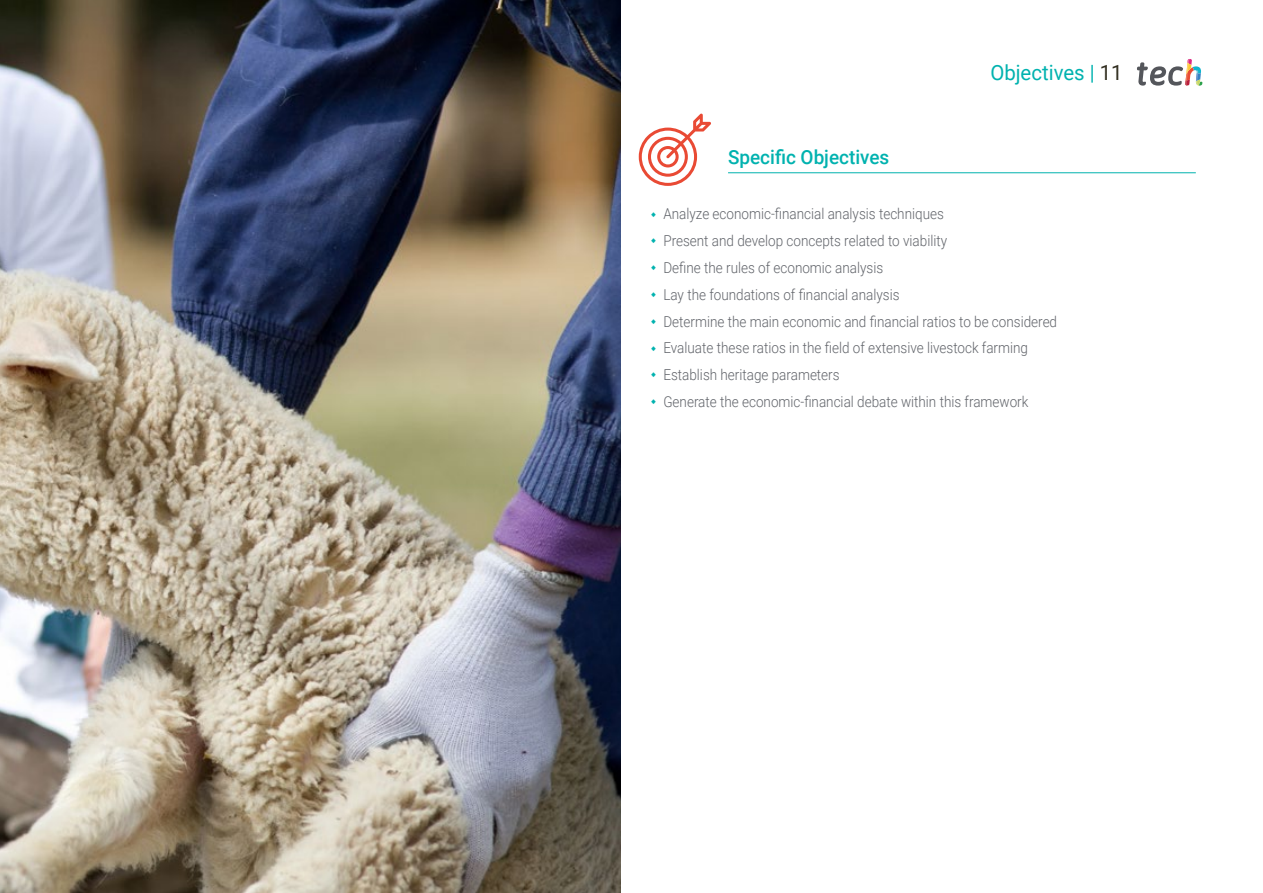
<style>
.page{position:relative;width:1263px;height:893px;background:#fff}
.page>*{position:absolute;margin:0;border:0;box-sizing:border-box;transform-origin:0 0}
.t1{font:21px "Roboto";color:#00b2af}
.t2{font:500 19.5px "Roboto";color:#00b2af}
.t3{font:300 15px/26.7px "Roboto";color:#61646a;scale:.9 1}
.s1{color:#312e20}
</style>
<div class="page">
<hr style="left:728px;top:172px;width:468px;height:1px;background:#00b2af">
<svg style="left:639px;top:113px;width:72px;height:73px"></svg>
<img style="left:0;top:0;width:621px;height:893px">
<svg style="left:1137px;top:59px;width:65px;height:27px"></svg>
<h2 class="t2" style="left:728px;top:144px;width:163px">Specific Objectives</h2>
<h1 class="t1" style="left:990px;top:57px;width:134px">Objectives | <span class="s1">11</span></h1>
<p class="t3" style="left:663px;top:200px;width:439px">Analyze economic-financial analysis techniques<br>Present and develop concepts related to viability<br>Define the rules of economic analysis<br>Lay the foundations of financial analysis<br>Determine the main economic and financial ratios to be considered Evaluate these ratios in the field of extensive livestock farming Establish heritage parameters<br>Generate the economic-financial debate within this framework</p>
</div>
